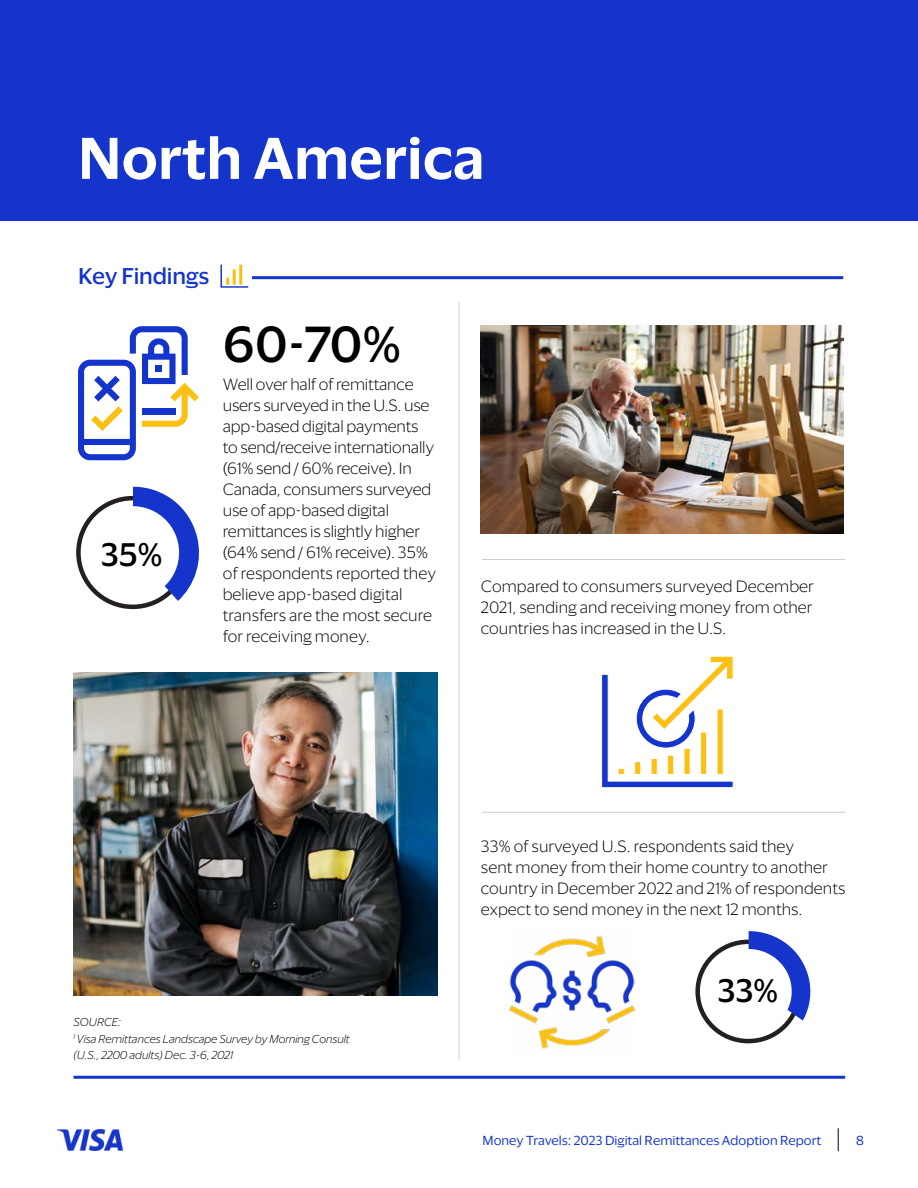
<style>
.page{position:relative;width:918px;height:1188px;background:#fff}
.page>*{position:absolute;margin:0;border:0;box-sizing:border-box;transform-origin:0 0}
.t1{font:600 54px "Visa Dialect";color:#fff}
.t2{font:500 46.5px "Visa Dialect";color:#000}
.t3{font:500 30px "Visa Dialect";color:#000}
.t4{font:500 21px "Visa Dialect";letter-spacing:-.01em;color:#1434cb}
.t5{font:300 15px/21px "Visa Dialect";color:#000}
.t6{font:12px "Visa Dialect";color:#1434cb}
.t7{font:italic 300 10.5px/16.5px "Visa Dialect";color:#000}
</style>
<div class="page">
<img style="left:509px;top:935px;width:125px;height:114px">
<img style="left:481px;top:325px;width:362px;height:209px">
<svg style="left:838px;top:1128px;width:1px;height:23px"></svg>
<img style="left:57px;top:1129px;width:65px;height:22px">
<svg style="left:78px;top:326px;width:121px;height:134px"></svg>
<div style="left:76px;top:496px;width:113px;height:113px;border:4px solid #241f21;border-radius:50%"></div>
<svg style="left:133px;top:487px;width:66px;height:114px"></svg>
<div style="left:86px;top:506px;width:93px;height:93px;background:#fff;border-radius:50%"></div>
<div style="left:695px;top:940px;width:106px;height:103px;border:4px solid #241f21;border-radius:50%"></div>
<svg style="left:749px;top:931px;width:62px;height:98px"></svg>
<div style="left:705px;top:949px;width:87px;height:85px;background:#fff;border-radius:50%"></div>
<svg style="left:601px;top:656px;width:133px;height:132px"></svg>
<div style="left:700px;top:732px;width:7px;height:43px;background:#fcc015;border:1px solid #fff"></div>
<svg style="left:684px;top:748px;width:6px;height:27px"></svg>
<div style="left:667px;top:755px;width:7px;height:20px;background:#fcc015;border:1px solid #fff"></div>
<svg style="left:651px;top:758px;width:6px;height:17px"></svg>
<div style="left:634px;top:761px;width:7px;height:14px;background:#fcc015;border:1px solid #fff"></div>
<div style="left:618px;top:768px;width:7px;height:7px;background:#fcc015;border:1px solid #fff"></div>
<hr style="left:459px;top:302px;width:1px;height:757px;background:#ccc">
<div style="left:0;top:0;width:918px;height:220px;background:#1434cb"></div>
<hr style="left:252px;top:276px;width:591px;height:3px;background:#1434cb">
<svg style="left:220px;top:264px;width:29px;height:24px"></svg>
<hr style="left:74px;top:1076px;width:771px;height:3px;background:#1434cb">
<img style="left:74px;top:672px;width:363px;height:323px">
<hr style="left:482px;top:812px;width:363px;height:1px;background:#ccc">
<hr style="left:482px;top:559px;width:363px;height:1px;background:#ccc">
<h1 class="t1" style="left:78px;top:116px;width:408px">North America</h1>
<h3 class="t4" style="left:78px;top:260px;width:133px">Key Findings</h3>
<h3 class="t3" style="left:101px;top:532px;width:63px">35%</h3>
<h2 class="t2" style="left:223px;top:308px;width:180px">60-70%</h2>
<p class="t5" style="left:223px;top:373px;width:215px">Well over half of remittance users surveyed in the U.S. use app-based digital payments to send/receive internationally (61% send / 60% receive). In<br>Canada, consumers surveyed use of app-based digital remittances is slightly higher (64% send / 61% receive). 35% of respondents reported they believe app-based digital transfers are the most secure for receiving money.</p>
<p class="t5" style="left:481px;top:575px;width:334px;text-align:justify">Compared to consumers surveyed December 2021, sending and receiving money from other countries has increased in the U.S.</p>
<p class="t7" style="left:74px;top:1013px;width:278px">SOURCE:<br><sup>1</sup> Visa Remittances Landscape Survey by Morning Consult (U.S., 2200 adults) Dec. 3-6, 2021</p>
<p class="t5" style="left:481px;top:835px;width:366px">33% of surveyed U.S. respondents said they<br>sent money from their home country to another country in December 2022 and 21% of respondents expect to send money in the next 12 months.</p>
<h3 class="t3" style="left:717px;top:968px;width:62px">33%</h3>
<p class="t6" style="left:483px;top:1131px;width:340px">Money Travels: 2023 Digital Remittances Adoption Report</p>
<p class="t6" style="left:856px;top:1131px;width:9px">8</p>
</div>
